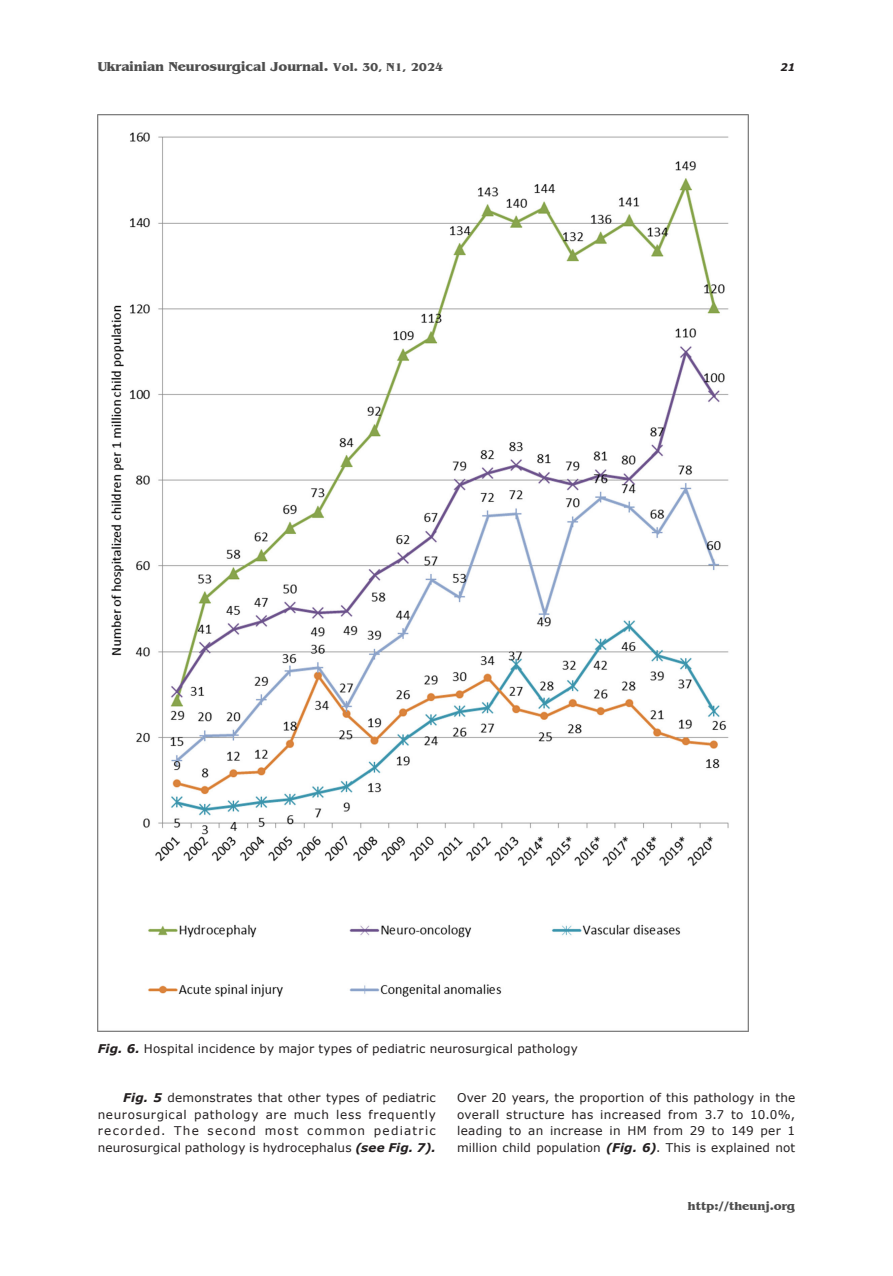
<style>
.page{position:relative;width:893px;height:1276px;background:#fff}
.page>*{position:absolute;margin:0;border:0;box-sizing:border-box;transform-origin:0 0}
.t1{font:700 13.5px "Benguiat";color:#4d4d4d}
._092_Body{font:12px/16.5px "Verdana";letter-spacing:.015em;color:#231f20;text-align:justify}
._112_Ris_pidpys{font:12px "Verdana";letter-spacing:.01em;color:#231f20}
.t2{font:700 12px "Benguiat";color:#4d4d4d}
.t3{font:italic 700 10.5px "Verdana";color:#231f20}
.s1{font-size:12px}
.s2{font-weight:700;font-style:italic}
</style>
<div class="page">
<img style="left:98px;top:115px;width:650px;height:916px">
<p class="t1" style="left:98px;top:59px;width:347px">Ukrainian Neurosurgical Journal. <span class="s1">Vol. 30, N1, 2024</span></p>
<p class="t3" style="left:780px;top:59px;width:16px">21</p>
<p class="_112_Ris_pidpys" style="left:98px;top:1040px;width:482px"><span class="s2">Fig. 6.</span> Hospital incidence by major types of pediatric neurosurgical pathology</p>
<p class="_092_Body" style="left:98px;top:1089px;width:340px;text-indent:26px"><span class="s2">Fig. 5</span> demonstrates that other types of pediatric neurosurgical pathology are much less frequently recorded. The second most common pediatric neurosurgical pathology is hydrocephalus <span class="s2">(see Fig. 7).</span></p>
<p class="_092_Body" style="left:457px;top:1089px;width:340px">Over 20 years, the proportion of this pathology in the overall structure has increased from 3.7 to 10.0%, leading to an increase in HM from 29 to 149 per 1 million child population <span class="s2">(Fig. 6)</span>. This is explained not</p>
<p class="t2" style="left:688px;top:1199px;width:109px">http://theunj.org</p>
</div>
